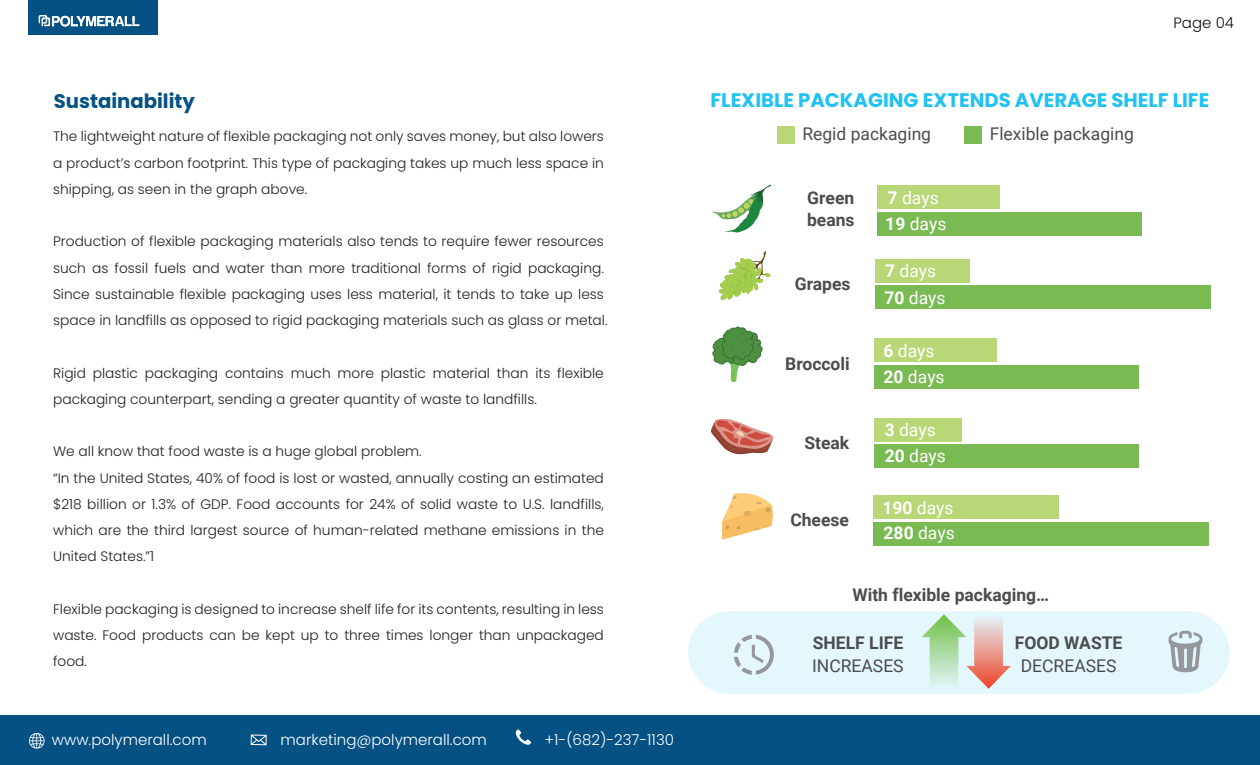
<style>
.page{position:relative;width:1260px;height:765px;background:#fff}
.page>*{position:absolute;margin:0;border:0;box-sizing:border-box;transform-origin:0 0}
.t1{font:700 19.62px "Poppins";color:#21c2f2}
.t2{font:700 19.62px "Poppins";color:#055184}
.t3{font:700 17.5px/22.5px "Roboto";color:#4b4c4d}
.t4{font:17.5px/26px "Roboto";color:#fff}
.t5{font:17.5px "Roboto";color:#4b4c4d}
.t6{font:300 15px "Poppins";color:#fff}
.t7{font:300 15px "Poppins";color:#101315}
.t8{font:300 13.75px/26.2px "Poppins";color:#231f20}
.s1{font-weight:700}
</style>
<div class="page">
<div style="left:688px;top:611px;width:542px;height:83px;background:#e4f7fd;border-radius:41px"></div>
<div style="left:877px;top:186px;width:123px;height:23px;background:#b8d776"></div>
<div style="left:877px;top:212px;width:265px;height:23px;background:#79ba52"></div>
<div style="left:874px;top:339px;width:123px;height:23px;background:#b8d776"></div>
<div style="left:874px;top:365px;width:264px;height:23px;background:#79ba52"></div>
<div style="left:874px;top:418px;width:87px;height:23px;background:#b8d776"></div>
<div style="left:874px;top:445px;width:264px;height:23px;background:#79ba52"></div>
<div style="left:875px;top:259px;width:94px;height:23px;background:#b8d776"></div>
<div style="left:875px;top:285px;width:336px;height:24px;background:#79ba52"></div>
<div style="left:873px;top:496px;width:186px;height:23px;background:#b8d776"></div>
<div style="left:873px;top:522px;width:336px;height:23px;background:#79ba52"></div>
<div style="left:0;top:716px;width:1260px;height:49px;background:#055184"></div>
<div style="left:28px;top:0;width:130px;height:35px;background:#055184"></div>
<svg style="left:39px;top:15px;width:101px;height:12px"></svg>
<svg style="left:251px;top:735px;width:16px;height:10px"></svg>
<svg style="left:29px;top:733px;width:16px;height:16px"></svg>
<svg style="left:516px;top:729px;width:15px;height:16px"></svg>
<svg style="left:922px;top:614px;width:89px;height:75px"></svg>
<svg style="left:719px;top:251px;width:52px;height:49px"></svg>
<svg style="left:712px;top:326px;width:50px;height:56px"></svg>
<svg style="left:712px;top:184px;width:59px;height:49px"></svg>
<svg style="left:711px;top:418px;width:63px;height:37px"></svg>
<svg style="left:722px;top:493px;width:51px;height:47px"></svg>
<svg style="left:734px;top:635px;width:40px;height:40px"></svg>
<svg style="left:1169px;top:631px;width:33px;height:41px"></svg>
<div style="left:777px;top:126px;width:18px;height:17px;background:#b8d776"></div>
<div style="left:964px;top:126px;width:18px;height:17px;background:#79ba52"></div>
<h1 class="t2" style="left:54px;top:90px;width:143px">Sustainability</h1>
<p class="t8" style="left:53px;top:123px;width:552px;text-align:justify">The lightweight nature of flexible packaging not only saves money, but also lowers a product’s carbon footprint. This type of packaging takes up much less space in shipping, as seen in the graph above.</p>
<p class="t8" style="left:53px;top:228px;width:556px">Production of flexible packaging materials also tends to require fewer resources such as fossil fuels and water than more traditional forms of rigid packaging.<br>Since sustainable flexible packaging uses less material, it tends to take up less space in landfills as opposed to rigid packaging materials such as glass or metal.</p>
<p class="t8" style="left:53px;top:360px;width:552px">Rigid plastic packaging contains much more plastic material than its flexible packaging counterpart, sending a greater quantity of waste to landfills.</p>
<p class="t8" style="left:53px;top:438px;width:552px">We all know that food waste is a huge global problem.<br>“In the United States, 40% of food is lost or wasted, annually costing an estimated $218 billion or 1.3% of GDP. Food accounts for 24% of solid waste to U.S. landfills, which are the third largest source of human-related methane emissions in the United States.”1</p>
<p class="t8" style="left:53px;top:596px;width:552px;text-align:justify">Flexible packaging is designed to increase shelf life for its contents, resulting in less waste. Food products can be kept up to three times longer than unpackaged food.</p>
<p class="t6" style="left:52px;top:731px;width:156px">www.polymerall.com</p>
<p class="t6" style="left:281px;top:731px;width:208px">marketing@polymerall.com</p>
<p class="t6" style="left:544px;top:731px;width:131px">+1-(682)-237-1130</p>
<p class="t7" style="left:1174px;top:14px;width:62px">Page 04</p>
<h1 class="t1" style="left:711px;top:88px;width:500px">FLEXIBLE PACKAGING EXTENDS AVERAGE SHELF LIFE</h1>
<p class="t5" style="left:802px;top:121px;width:130px">Regid packaging</p>
<p class="t5" style="left:990px;top:121px;width:146px">Flexible packaging</p>
<p class="t3" style="left:807px;top:185px;width:49px">Green beans</p>
<p class="t3" style="left:795px;top:271px;width:57px">Grapes</p>
<p class="t3" style="left:785px;top:351px;width:66px">Broccoli</p>
<p class="t3" style="left:804px;top:431px;width:46px">Steak</p>
<p class="t3" style="left:790px;top:508px;width:60px">Cheese</p>
<p class="t4" style="left:885px;top:184px;width:63px"><span class="s1">7</span> days<br><span class="s1">19</span> days</p>
<p class="t4" style="left:884px;top:257px;width:63px;line-height:27.2px"><span class="s1">7</span> days<br><span class="s1">70</span> days</p>
<p class="t4" style="left:884px;top:337px;width:63px"><span class="s1">6</span> days<br><span class="s1">20</span> days</p>
<p class="t4" style="left:885px;top:416px;width:63px;line-height:26.6px"><span class="s1">3</span> days<br><span class="s1">20</span> days</p>
<p class="t4" style="left:882px;top:494px;width:74px"><span class="s1">190</span> days<br><span class="s1">280</span> days</p>
<p class="t3" style="left:852px;top:582px;width:198px">With flexible packaging…</p>
<p class="t3" style="left:813px;top:631px;width:92px">SHELF LIFE</p>
<p class="t5" style="left:812px;top:653px;width:93px">INCREASES</p>
<p class="t3" style="left:1015px;top:631px;width:109px">FOOD WASTE</p>
<p class="t5" style="left:1021px;top:653px;width:97px">DECREASES</p>
</div>
